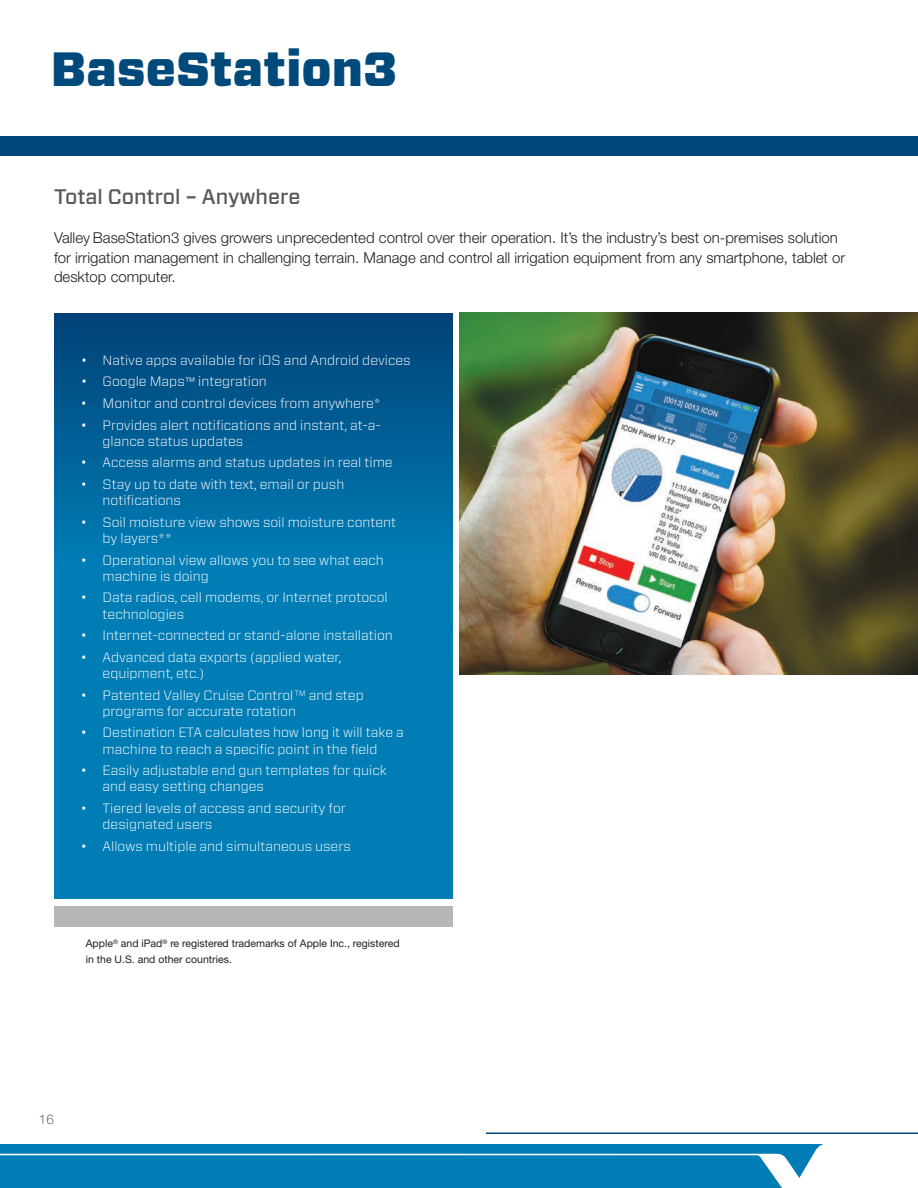
<style>
.page{position:relative;width:918px;height:1188px;background:#fff}
.page>*{position:absolute;margin:0;border:0;box-sizing:border-box;transform-origin:0 0}
.t1{font:900 48px "Forza";color:#00497b}
.t2{font:500 21px "Forza";color:#57585a}
.t3{font:300 15px/19.5px "Helvetica Neue LT Pro";color:#231f20}
.t4{font:300 13.5px/16.2px "Forza";color:#fff}
.t5{font:300 13.5px "Helvetica Neue LT Pro";color:#6c6d70}
.t6{font:10.5px/16.2px "Helvetica Neue LT Pro";color:#231f20}
.s1{font-family:"Helvetica Neue LT Pro";font-size:10.5px}
</style>
<div class="page">
<div style="left:0;top:137px;width:918px;height:19px;background:#00497b"></div>
<div style="left:54px;top:313px;width:399px;height:586px;background:#007db5"></div>
<div style="left:54px;top:313px;width:399px;height:248px;background:linear-gradient(to bottom,#004177,#007cb4)"></div>
<hr style="left:486px;top:1132px;width:432px;height:2px;background:#00497b">
<img style="left:459px;top:313px;width:459px;height:362px">
<svg style="left:0;top:1144px;width:823px;height:44px;background:#1286ba"></svg>
<div style="left:54px;top:906px;width:399px;height:21px;background:#b8b7b8"></div>
<h1 class="t1" style="left:51px;top:37px;width:348px">BaseStation3</h1>
<h2 class="t2" style="left:54px;top:183px;width:248px">Total Control – Anywhere</h2>
<p class="t3" style="left:54px;top:228px;width:793px">Valley BaseStation3 gives growers unprecedented control over their operation. It’s the industry’s best on-premises solution for irrigation management in challenging terrain. Manage and control all irrigation equipment from any smartphone, tablet or desktop computer.</p>
<p class="t4" style="left:81px;top:352px;width:331px">• Native apps available for iOS and Android devices</p>
<p class="t4" style="left:81px;top:373px;width:187px">• Google Maps<span class="s1">™</span> integration</p>
<p class="t4" style="left:81px;top:395px;width:301px">• Monitor and control devices from anywhere*</p>
<p class="t4" style="left:103px;top:416px;width:280px;text-indent:-22px">• Provides alert notifications and instant, at-a&shy;glance status updates</p>
<p class="t4" style="left:81px;top:454px;width:313px">• Access alarms and status updates in real time</p>
<p class="t4" style="left:103px;top:476px;width:243px;text-indent:-22px">• Stay up to date with text, email or push notifications</p>
<p class="t4" style="left:103px;top:514px;width:295px;text-indent:-22px">• Soil moisture view shows soil moisture content by layers**</p>
<p class="t4" style="left:103px;top:551px;width:283px;text-indent:-22px">• Operational view allows you to see what each machine is doing</p>
<p class="t4" style="left:103px;top:589px;width:287px;text-indent:-22px">• Data radios, cell modems, or Internet protocol technologies</p>
<p class="t4" style="left:81px;top:627px;width:313px">• Internet-connected or stand-alone installation</p>
<p class="t4" style="left:103px;top:649px;width:240px;text-indent:-22px">• Advanced data exports (applied water, equipment, etc.)</p>
<p class="t4" style="left:103px;top:686px;width:263px;text-indent:-22px">• Patented Valley Cruise Control™ and step programs for accurate rotation</p>
<p class="t4" style="left:81px;top:724px;width:324px;text-align:center">• Destination ETA calculates how long it will take a machine to reach a specific point in the field</p>
<p class="t4" style="left:103px;top:762px;width:286px;text-indent:-22px">• Easily adjustable end gun templates for quick and easy setting changes</p>
<p class="t4" style="left:103px;top:800px;width:245px;text-indent:-22px">• Tiered levels of access and security for designated users</p>
<p class="t4" style="left:81px;top:838px;width:271px">• Allows multiple and simultaneous users</p>
<p class="t6" style="left:86px;top:935px;width:315px">Apple<sup>®</sup> and iPad<sup>®</sup> re registered trademarks of Apple Inc., registered in the U.S. and other countries.</p>
<p class="t5" style="left:39px;top:1111px;width:17px">16</p>
</div>
